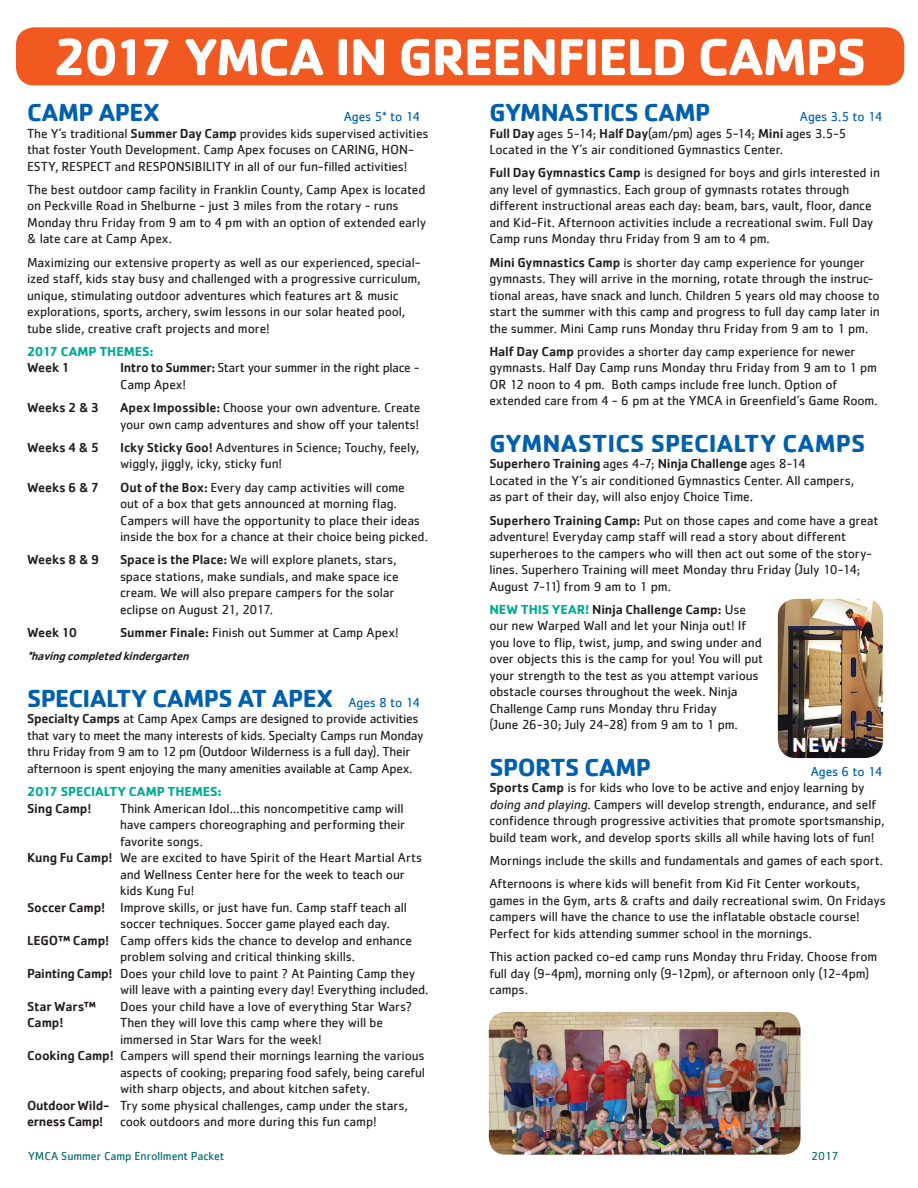
<style>
.page{position:relative;width:918px;height:1188px;background:#fff}
.page>*{position:absolute;margin:0;border:0;box-sizing:border-box;transform-origin:0 0}
.t1{font:700 54px "Cachet";letter-spacing:-.03em;color:#fff}
.t2{font:700 25.5px "Cachet";letter-spacing:-.015em;color:#0160ae}
.t3{font:700 25.5px "Cachet";letter-spacing:.005em;color:#0160ae}
.t4{font:700 21px "Cachet";color:#fff}
.t5{font:13.5px/16.5px "Cachet";letter-spacing:-.01em;color:#231f20}
.t6{font:700 13.5px/16.5px "Cachet";letter-spacing:-.005em;color:#00ab95}
.t7{font:500 13.5px "Cachet";letter-spacing:-.005em;color:#231f20}
.t8{font:12px "Cachet";letter-spacing:-.005em;color:#016a69}
.t9{font:italic 500 12px "Cachet";color:#231f20}
.s1{color:#0160ae}
.s2{font-weight:500}
.s3{font-weight:500;color:#231f20}
.s4{font-weight:400;font-size:13.5px}
.s5{font-weight:700;color:#00ab95}
.s6{font-style:italic}
</style>
<div class="page">
<img style="left:489px;top:1012px;width:312px;height:143px">
<img style="left:778px;top:599px;width:105px;height:159px">
<div style="left:16px;top:27px;width:888px;height:58px;background:#f15921;border-radius:18px"></div>
<p class="t1" style="left:53px;top:22px;width:815px">2017 YMCA IN GREENFIELD CAMPS</p>
<p class="t2" style="left:27px;top:96px;width:135px">CAMP APEX</p>
<p class="t5" style="left:27px;top:108px;width:403px;text-indent:317px"><span class="s1">Ages 5* to 14<br></span>The Y’s traditional <span class="s2">Summer Day Camp</span> provides kids supervised activities that foster Youth Development. Camp Apex focuses on CARING, HON-ESTY, RESPECT and RESPONSIBILITY in all of our fun-filled activities!</p>
<p class="t5" style="left:27px;top:181px;width:401px">The best outdoor camp facility in Franklin County, Camp Apex is located on Peckville Road in Shelburne - just 3 miles from the rotary - runs Monday thru Friday from 9 am to 4 pm with an option of extended early &amp; late care at Camp Apex.</p>
<p class="t5" style="left:27px;top:254px;width:395px">Maximizing our extensive property as well as our experienced, special&shy;ized staff, kids stay busy and challenged with a progressive curriculum, unique, stimulating outdoor adventures which features art &amp; music explorations, sports, archery, swim lessons in our solar heated pool, tube slide, creative craft projects and more!</p>
<p class="t6" style="left:27px;top:343px;width:128px">2017 CAMP THEMES:<br><span class="s3">Week 1</span></p>
<p class="t5" style="left:120px;top:359px;width:301px"><span class="s2">Intro to Summer:</span> Start your summer in the right place -<br>Camp Apex!</p>
<p class="t7" style="left:27px;top:399px;width:74px">Weeks 2 &amp; 3</p>
<p class="t5" style="left:120px;top:399px;width:302px"><span class="s2">Apex Impossible:</span> Choose your own adventure. Create your own camp adventures and show off your talents!</p>
<p class="t7" style="left:27px;top:439px;width:74px">Weeks 4 &amp; 5</p>
<p class="t5" style="left:120px;top:439px;width:301px"><span class="s2">Icky Sticky Goo!</span> Adventures in Science; Touchy, feely, wiggly, jiggly, icky, sticky fun!</p>
<p class="t7" style="left:27px;top:479px;width:74px">Weeks 6 &amp; 7</p>
<p class="t5" style="left:120px;top:479px;width:309px"><span class="s2">Out of the Box:</span> Every day camp activities will come<br>out of a box that gets announced at morning flag.<br>Campers will have the opportunity to place their ideas inside the box for a chance at their choice being picked.</p>
<p class="t7" style="left:27px;top:552px;width:74px">Weeks 8 &amp; 9</p>
<p class="t5" style="left:120px;top:551px;width:280px"><span class="s2">Space is the Place:</span> We will explore planets, stars, space stations, make sundials, and make space ice cream. We will also prepare campers for the solar eclipse on August 21, 2017.</p>
<p class="t7" style="left:27px;top:624px;width:52px">Week 10</p>
<p class="t5" style="left:120px;top:624px;width:280px"><span class="s2">Summer Finale:</span> Finish out Summer at Camp Apex!</p>
<p class="t9" style="left:27px;top:649px;width:167px">*havingcompletedkindergarten</p>
<p class="t2" style="left:27px;top:682px;width:394px">SPECIALTY CAMPS AT APEX <span class="s4">Ages 8 to 14</span></p>
<p class="t5" style="left:27px;top:710px;width:398px"><span class="s2">Specialty Camps</span> at Camp Apex Camps are designed to provide activities that vary to meet the many interests of kids. Specialty Camps run Monday thru Friday from 9 am to 12 pm (Outdoor Wilderness is a full day). Their afternoon is spent enjoying the many amenities available at Camp Apex.</p>
<p class="t6" style="left:27px;top:783px;width:196px">2017 SPECIALTY CAMP THEMES:<br><span class="s3">Sing Camp!</span></p>
<p class="t5" style="left:120px;top:800px;width:285px">Think American Idol...this noncompetitive camp will</p>
<p class="t5" style="left:120px;top:816px;width:287px">have campers choreographing and performing their</p>
<p class="t5" style="left:120px;top:833px;width:84px">favorite songs.</p>
<p class="t5" style="left:27px;top:849px;width:397px"><span class="s2">Kung Fu Camp!</span> We are excited to have Spirit of the Heart Martial Arts</p>
<p class="t5" style="left:120px;top:866px;width:286px">and Wellness Center here for the week to teach our</p>
<p class="t5" style="left:120px;top:882px;width:76px">kids Kung Fu!</p>
<p class="t5" style="left:27px;top:899px;width:382px"><span class="s2">Soccer Camp!</span> Improve skills, or just have fun. Camp staff teach all</p>
<p class="t5" style="left:120px;top:915px;width:271px">soccer techniques. Soccer game played each day.</p>
<p class="t5" style="left:27px;top:932px;width:386px"><span class="s2">LEGO™ Camp!</span> Camp offers kids the chance to develop and enhance</p>
<p class="t5" style="left:120px;top:948px;width:237px">problem solving and critical thinking skills.</p>
<p class="t5" style="left:27px;top:965px;width:390px"><span class="s2">Painting Camp!</span> Does your child love to paint ? At Painting Camp they</p>
<p class="t5" style="left:120px;top:981px;width:310px">will leave with a painting every day! Everything included.</p>
<p class="t7" style="left:27px;top:998px;width:71px">Star Wars™</p>
<p class="t5" style="left:120px;top:998px;width:294px">Does your child have a love of everything Star Wars?</p>
<p class="t7" style="left:27px;top:1014px;width:38px">Camp!</p>
<p class="t5" style="left:120px;top:1014px;width:265px">Then they will love this camp where they will be</p>
<p class="t5" style="left:120px;top:1031px;width:203px">immersed in Star Wars for the week!</p>
<p class="t5" style="left:27px;top:1047px;width:399px"><span class="s2">Cooking Camp!</span> Campers will spend their mornings learning the various</p>
<p class="t5" style="left:120px;top:1064px;width:306px">aspects of cooking; preparing food safely, being careful</p>
<p class="t5" style="left:120px;top:1080px;width:251px">with sharp objects, and about kitchen safety.</p>
<p class="t5" style="left:27px;top:1097px;width:382px"><span class="s2">Outdoor Wild-</span> Try some physical challenges, camp under the stars,</p>
<p class="t5" style="left:27px;top:1113px;width:351px"><span class="s2">erness Camp!</span> cook outdoors and more during this fun camp!</p>
<p class="t2" style="left:489px;top:96px;width:223px">GYMNASTICS CAMP</p>
<p class="t5" style="left:489px;top:108px;width:395px;text-indent:311px"><span class="s1">Ages 3.5 to 14<br></span><span class="s2">Full Day</span> ages 5-14; <span class="s2">Half Day</span>(am/pm) ages 5-14; <span class="s2">Mini</span> ages 3.5-5<br>Located in the Y’s air conditioned Gymnastics Center.</p>
<p class="t5" style="left:489px;top:164px;width:392px"><span class="s2">Full Day Gymnastics Camp</span> is designed for boys and girls interested in any level of gymnastics. Each group of gymnasts rotates through different instructional areas each day: beam, bars, vault, floor, dance and Kid-Fit. Afternoon activities include a recreational swim. Full Day Camp runs Monday thru Friday from 9 am to 4 pm.</p>
<p class="t5" style="left:489px;top:254px;width:392px"><span class="s2">Mini Gymnastics Camp</span> is shorter day camp experience for younger gymnasts. They will arrive in the morning, rotate through the instruc&shy;tional areas, have snack and lunch. Children 5 years old may choose to start the summer with this camp and progress to full day camp later in the summer. Mini Camp runs Monday thru Friday from 9 am to 1 pm.</p>
<p class="t5" style="left:489px;top:343px;width:390px"><span class="s2">Half Day Camp</span> provides a shorter day camp experience for newer gymnasts. Half Day Camp runs Monday thru Friday from 9 am to 1 pm OR 12 noon to 4 pm. Both camps include free lunch. Option of extended care from 4 - 6 pm at the YMCA in Greenfield’s Game Room.</p>
<p class="t3" style="left:489px;top:427px;width:378px">GYMNASTICS SPECIALTY CAMPS</p>
<p class="t5" style="left:489px;top:455px;width:366px"><span class="s2">Superhero Training</span> ages 4-7; <span class="s2">Ninja Challenge</span> ages 8-14<br>Located in the Y’s air conditioned Gymnastics Center. All campers, as part of their day, will also enjoy Choice Time.</p>
<p class="t5" style="left:489px;top:512px;width:391px"><span class="s2">Superhero Training Camp:</span> Put on those capes and come have a great adventure! Everyday camp staff will read a story about different superheroes to the campers who will then act out some of the story&shy;lines. Superhero Training will meet Monday thru Friday (July 10-14; August 7-11) from 9 am to 1 pm.</p>
<p class="t5" style="left:489px;top:601px;width:275px"><span class="s5">NEW THIS YEAR!</span> <span class="s2">Ninja Challenge Camp:</span> Use our new Warped Wall and let your Ninja out! If you love to flip, twist, jump, and swing under and over objects this is the camp for you! You will put your strength to the test as you attempt various obstacle courses throughout the week. Ninja Challenge Camp runs Monday thru Friday<br>(June 26-30; July 24-28) from 9 am to 1 pm.</p>
<p class="t2" style="left:489px;top:751px;width:163px">SPORTS CAMP</p>
<p class="t4" style="left:792px;top:732px;width:56px">NEW!</p>
<p class="t5" style="left:489px;top:763px;width:397px;text-indent:321px"><span class="s1">Ages 6 to 14<br></span><span class="s2">Sports Camp</span> is for kids who love to be active and enjoy learning by <span class="s6">doing and playing</span>. Campers will develop strength, endurance, and self confidence through progressive activities that promote sportsmanship, build team work, and develop sports skills all while having lots of fun!</p>
<p class="t5" style="left:489px;top:852px;width:395px">Mornings include the skills and fundamentals and games of each sport.</p>
<p class="t5" style="left:489px;top:875px;width:398px">Afternoons is where kids will benefit from Kid Fit Center workouts, games in the Gym, arts &amp; crafts and daily recreational swim. On Fridays campers will have the chance to use the inflatable obstacle course!<br>Perfect for kids attending summer school in the mornings.</p>
<p class="t5" style="left:489px;top:948px;width:389px">This action packed co-ed camp runs Monday thru Friday. Choose from full day (9-4pm), morning only (9-12pm), or afternoon only (12-4pm) camps.</p>
<p class="t8" style="left:28px;top:1149px;width:198px">YMCA Summer Camp Enrollment Packet</p>
<p class="t8" style="left:811px;top:1149px;width:29px">2017</p>
</div>
